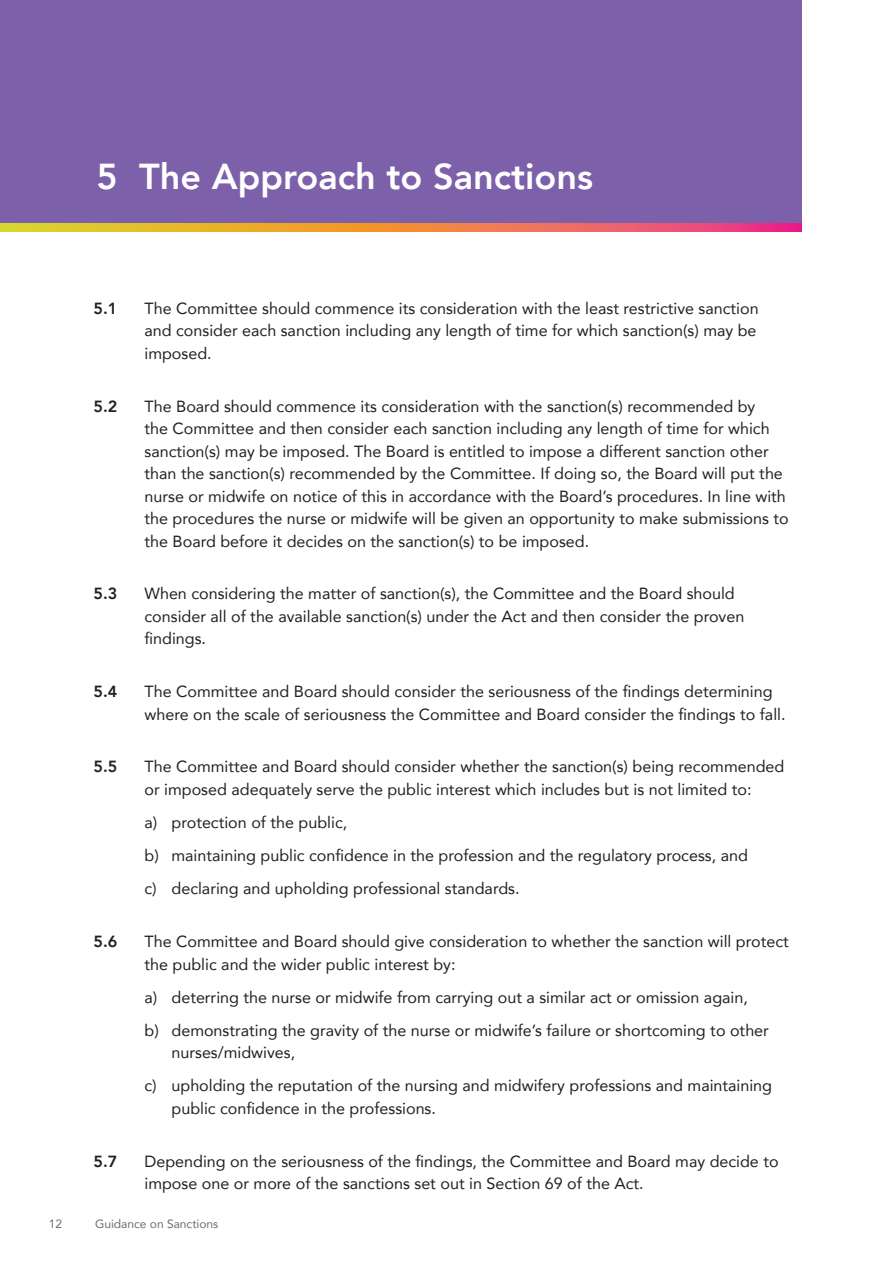
<style>
.page{position:relative;width:893px;height:1263px;background:#fff}
.page>*{position:absolute;margin:0;border:0;box-sizing:border-box;transform-origin:0 0}
.t1{font:800 36px "Avenir";color:#fff}
.t2{font:16.2px/22.5px "Avenir";color:#231f20}
.t3{font:800 16.2px "Avenir";color:#231f20}
.t4{font:12px "Avenir";color:#6c6d70}
</style>
<div class="page">
<svg style="left:0;top:223px;width:802px;height:8px;background:#ea8a48"></svg>
<div style="left:0;top:0;width:802px;height:223px;background:#7c61aa"></div>
<h1 class="t1" style="left:97px;top:149px;width:498px">5 The Approach to Sanctions</h1>
<p class="t3" style="left:94px;top:296px;width:25px">5.1</p>
<p class="t2" style="left:145px;top:296px;width:616px">The Committee should commence its consideration with the least restrictive sanction and consider each sanction including any length of time for which sanction(s) may be imposed.</p>
<p class="t3" style="left:94px;top:393px;width:25px">5.2</p>
<p class="t2" style="left:145px;top:394px;width:646px">The Board should commence its consideration with the sanction(s) recommended by<br>the Committee and then consider each sanction including any length of time for which sanction(s) may be imposed. The Board is entitled to impose a different sanction other than the sanction(s) recommended by the Committee. If doing so, the Board will put the nurse or midwife on notice of this in accordance with the Board’s procedures. In line with the procedures the nurse or midwife will be given an opportunity to make submissions to the Board before it decides on the sanction(s) to be imposed.</p>
<p class="t3" style="left:94px;top:581px;width:25px">5.3</p>
<p class="t2" style="left:145px;top:582px;width:601px">When considering the matter of sanction(s), the Committee and the Board should consider all of the available sanction(s) under the Act and then consider the proven findings.</p>
<p class="t3" style="left:94px;top:679px;width:25px">5.4</p>
<p class="t2" style="left:145px;top:680px;width:643px">The Committee and Board should consider the seriousness of the findings determining where on the scale of seriousness the Committee and Board consider the findings to fall.</p>
<p class="t3" style="left:94px;top:754px;width:25px">5.5</p>
<p class="t2" style="left:145px;top:755px;width:641px">The Committee and Board should consider whether the sanction(s) being recommended or imposed adequately serve the public interest which includes but is not limited to:</p>
<p class="t2" style="left:145px;top:805px;width:605px;line-height:33.2px">a) protection of the public,<br>b) maintaining public confidence in the profession and the regulatory process, and c) declaring and upholding professional standards.</p>
<p class="t3" style="left:94px;top:929px;width:25px">5.6</p>
<p class="t2" style="left:145px;top:930px;width:646px">The Committee and Board should give consideration to whether the sanction will protect the public and the wider public interest by:</p>
<p class="t2" style="left:145px;top:980px;width:626px;line-height:33.2px">a) deterring the nurse or midwife from carrying out a similar act or omission again,<br>b) demonstrating the gravity of the nurse or midwife’s failure or shortcoming to other</p>
<p class="t2" style="left:145px;top:1036px;width:629px;line-height:33.2px;text-indent:27px">nurses/midwives,<br>c) upholding the reputation of the nursing and midwifery professions and maintaining</p>
<p class="t2" style="left:172px;top:1096px;width:266px">public confidence in the professions.</p>
<p class="t3" style="left:94px;top:1148px;width:25px">5.7</p>
<p class="t2" style="left:145px;top:1149px;width:636px">Depending on the seriousness of the findings, the Committee and Board may decide to impose one or more of the sanctions set out in Section 69 of the Act.</p>
<p class="t4" style="left:49px;top:1214px;width:15px">12</p>
<p class="t4" style="left:95px;top:1214px;width:125px">Guidance on Sanctions</p>
</div>
